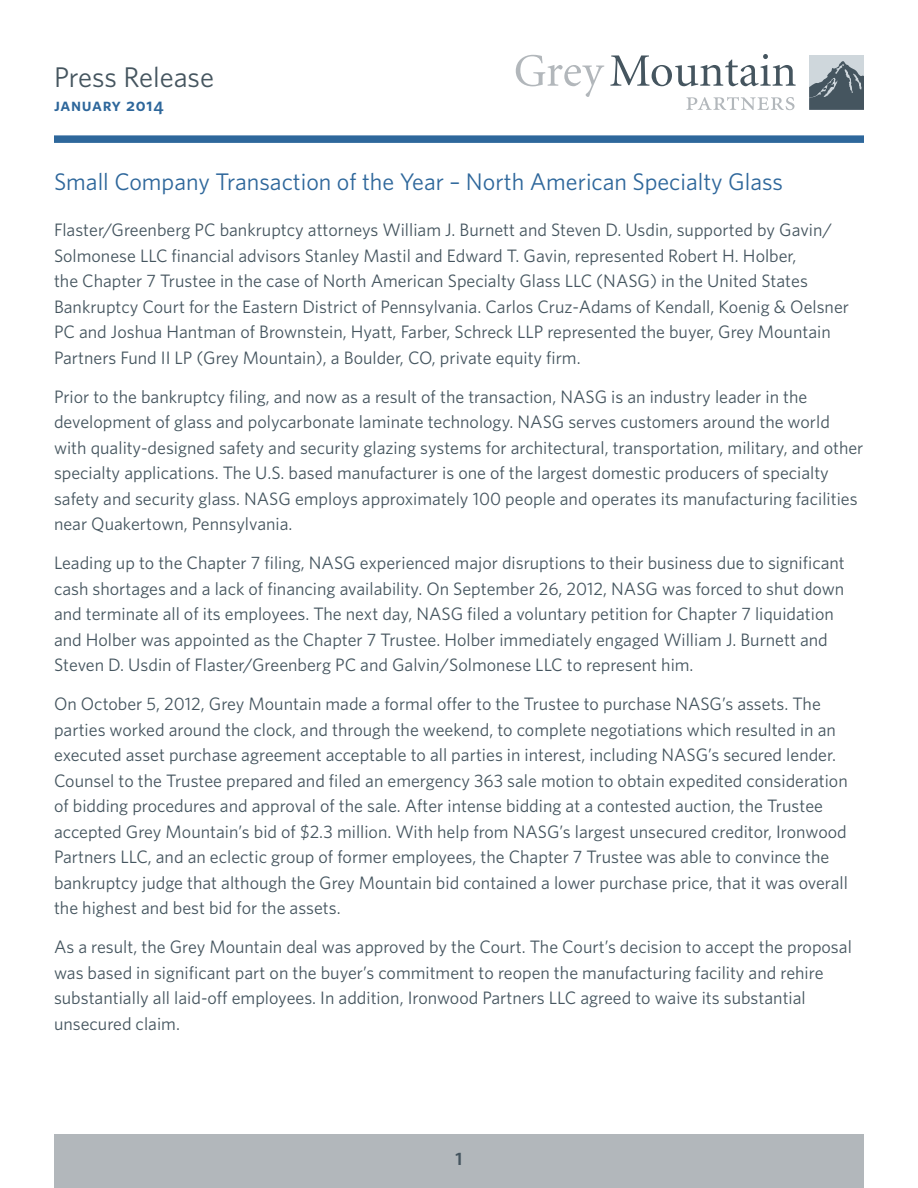
<style>
.page{position:relative;width:918px;height:1188px;background:#fff}
.page>*{position:absolute;margin:0;border:0;box-sizing:border-box;transform-origin:0 0}
.t1{font:28.5px "Whitney";color:#45555f}
.t2{font:24px "Whitney";color:#2e679b}
.t3{font:18px/25.5px "Whitney";color:#45555f}
.t4{font:18px "Whitney Semibold SC";letter-spacing:.04em;color:#2e679b}
.t5{font:600 18px "Whitney";color:#45555f}
</style>
<div class="page">
<div style="left:809px;top:56px;width:55px;height:54px;background:#cfd7dc"></div>
<svg style="left:809px;top:61px;width:55px;height:49px"></svg>
<svg style="left:516px;top:55px;width:88px;height:42px"></svg>
<svg style="left:610px;top:54px;width:186px;height:32px"></svg>
<svg style="left:686px;top:97px;width:109px;height:13px"></svg>
<div style="left:54px;top:135px;width:810px;height:8px;background:#2e679b"></div>
<div style="left:54px;top:1134px;width:810px;height:54px;background:#b2b7bb"></div>
<p class="t1" style="left:54px;top:58px;width:162px">Press Release</p>
<p class="t4" style="left:54px;top:93px;width:111px">january 2014</p>
<p class="t2" style="left:54px;top:166px;width:730px">Small Company Transaction of the Year – North American Specialty Glass</p>
<p class="t3" style="left:54px;top:217px;width:797px">Flaster/Greenberg PC bankruptcy attorneys William J. Burnett and Steven D. Usdin, supported by Gavin/ Solmonese LLC financial advisors Stanley Mastil and Edward T. Gavin, represented Robert H. Holber,<br>the Chapter 7 Trustee in the case of North American Specialty Glass LLC (NASG) in the United States Bankruptcy Court for the Eastern District of Pennsylvania. Carlos Cruz-Adams of Kendall, Koenig &amp; Oelsner PC and Joshua Hantman of Brownstein, Hyatt, Farber, Schreck LLP represented the buyer, Grey Mountain Partners Fund II LP (Grey Mountain), a Boulder, CO, private equity firm.</p>
<p class="t3" style="left:54px;top:383px;width:811px">Prior to the bankruptcy filing, and now as a result of the transaction, NASG is an industry leader in the development of glass and polycarbonate laminate technology. NASG serves customers around the world with quality-designed safety and security glazing systems for architectural, transportation, military, and other specialty applications. The U.S. based manufacturer is one of the largest domestic producers of specialty safety and security glass. NASG employs approximately 100 people and operates its manufacturing facilities near Quakertown, Pennsylvania.</p>
<p class="t3" style="left:54px;top:550px;width:792px">Leading up to the Chapter 7 filing, NASG experienced major disruptions to their business due to significant cash shortages and a lack of financing availability. On September 26, 2012, NASG was forced to shut down and terminate all of its employees. The next day, NASG filed a voluntary petition for Chapter 7 liquidation and Holber was appointed as the Chapter 7 Trustee. Holber immediately engaged William J. Burnett and Steven D. Usdin of Flaster/Greenberg PC and Galvin/Solmonese LLC to represent him.</p>
<p class="t3" style="left:54px;top:691px;width:796px">On October 5, 2012, Grey Mountain made a formal offer to the Trustee to purchase NASG’s assets. The parties worked around the clock, and through the weekend, to complete negotiations which resulted in an executed asset purchase agreement acceptable to all parties in interest, including NASG’s secured lender.<br>Counsel to the Trustee prepared and filed an emergency 363 sale motion to obtain expedited consideration of bidding procedures and approval of the sale. After intense bidding at a contested auction, the Trustee accepted Grey Mountain’s bid of $2.3 million. With help from NASG’s largest unsecured creditor, Ironwood Partners LLC, and an eclectic group of former employees, the Chapter 7 Trustee was able to convince the bankruptcy judge that although the Grey Mountain bid contained a lower purchase price, that it was overall the highest and best bid for the assets.</p>
<p class="t3" style="left:54px;top:934px;width:799px">As a result, the Grey Mountain deal was approved by the Court. The Court’s decision to accept the proposal was based in significant part on the buyer’s commitment to reopen the manufacturing facility and rehire substantially all laid-off employees. In addition, Ironwood Partners LLC agreed to waive its substantial unsecured claim.</p>
<p class="t5" style="left:456px;top:1147px;width:8px">1</p>
</div>
